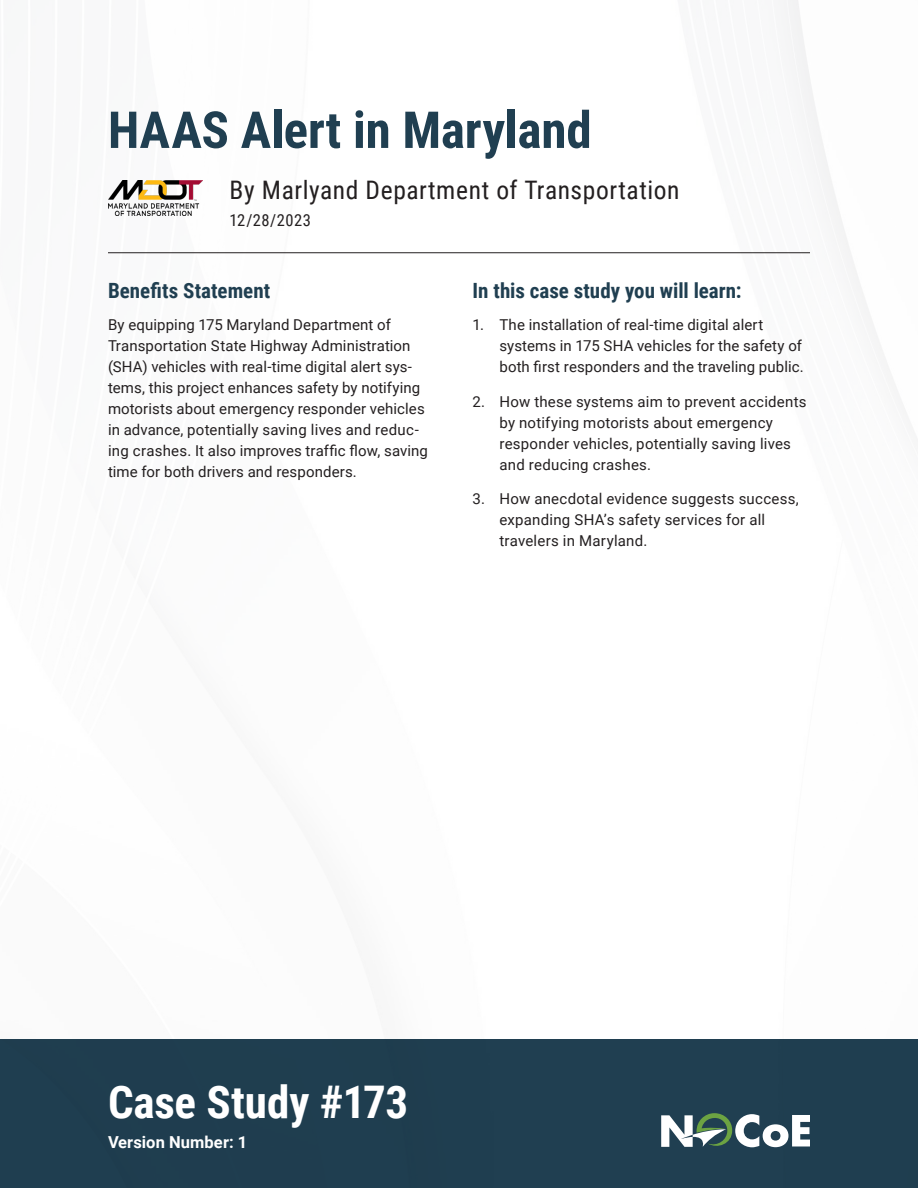
<style>
.page{position:relative;width:918px;height:1188px;background:#fff}
.page>*{position:absolute;margin:0;border:0;box-sizing:border-box;transform-origin:0 0}
.t1{font:700 51px "Roboto Condensed";color:#203f51}
.t2{font:700 45px "Roboto Condensed";letter-spacing:-.005em;color:#fff}
.t3{font:25.5px "Roboto Condensed";letter-spacing:.02em;color:#231f20}
.t4{font:700 21px "Roboto Condensed";color:#203f51}
.t5{font:700 16.5px "Roboto";letter-spacing:.005em;color:#fff}
.t6{font:16.5px "Roboto Condensed";letter-spacing:.03em;color:#231f20}
.t7{font:15px/21px "Roboto";letter-spacing:.01em;color:#231f20}
</style>
<div class="page">
<img style="left:0;top:0;width:918px;height:1188px">
<svg style="left:661px;top:1113px;width:149px;height:34px"></svg>
<hr style="left:108px;top:252px;width:702px;height:1px;background:#231f20">
<img style="left:108px;top:181px;width:94px;height:35px">
<p class="t1" style="left:108px;top:94px;width:485px">HAAS Alert in Maryland</p>
<p class="t3" style="left:230px;top:172px;width:451px">By Marlyand Department of Transportation</p>
<p class="t6" style="left:230px;top:209px;width:83px">12/28/2023</p>
<p class="t4" style="left:108px;top:276px;width:164px">Benefits Statement</p>
<p class="t7" style="left:108px;top:314px;width:321px">By equipping 175 Maryland Department of Transportation State Highway Administration (SHA) vehicles with real-time digital alert sys&shy;tems, this project enhances safety by notifying motorists about emergency responder vehicles in advance, potentially saving lives and reduc&shy;ing crashes. It also improves traffic flow, saving time for both drivers and responders.</p>
<p class="t7" style="left:500px;top:314px;width:306px;text-indent:-27px">1. The installation of real-time digital alert systems in 175 SHA vehicles for the safety of both first responders and the traveling public.</p>
<p class="t4" style="left:472px;top:276px;width:271px">In this case study you will learn:</p>
<p class="t7" style="left:500px;top:390px;width:309px;text-indent:-27px">2. How these systems aim to prevent accidents by notifying motorists about emergency responder vehicles, potentially saving lives and reducing crashes.</p>
<p class="t7" style="left:500px;top:488px;width:301px;text-indent:-27px">3. How anecdotal evidence suggests success, expanding SHA’s safety services for all travelers in Maryland.</p>
<p class="t2" style="left:108px;top:1070px;width:302px">Case Study #173</p>
<p class="t5" style="left:108px;top:1130px;width:141px">Version Number: 1</p>
</div>
